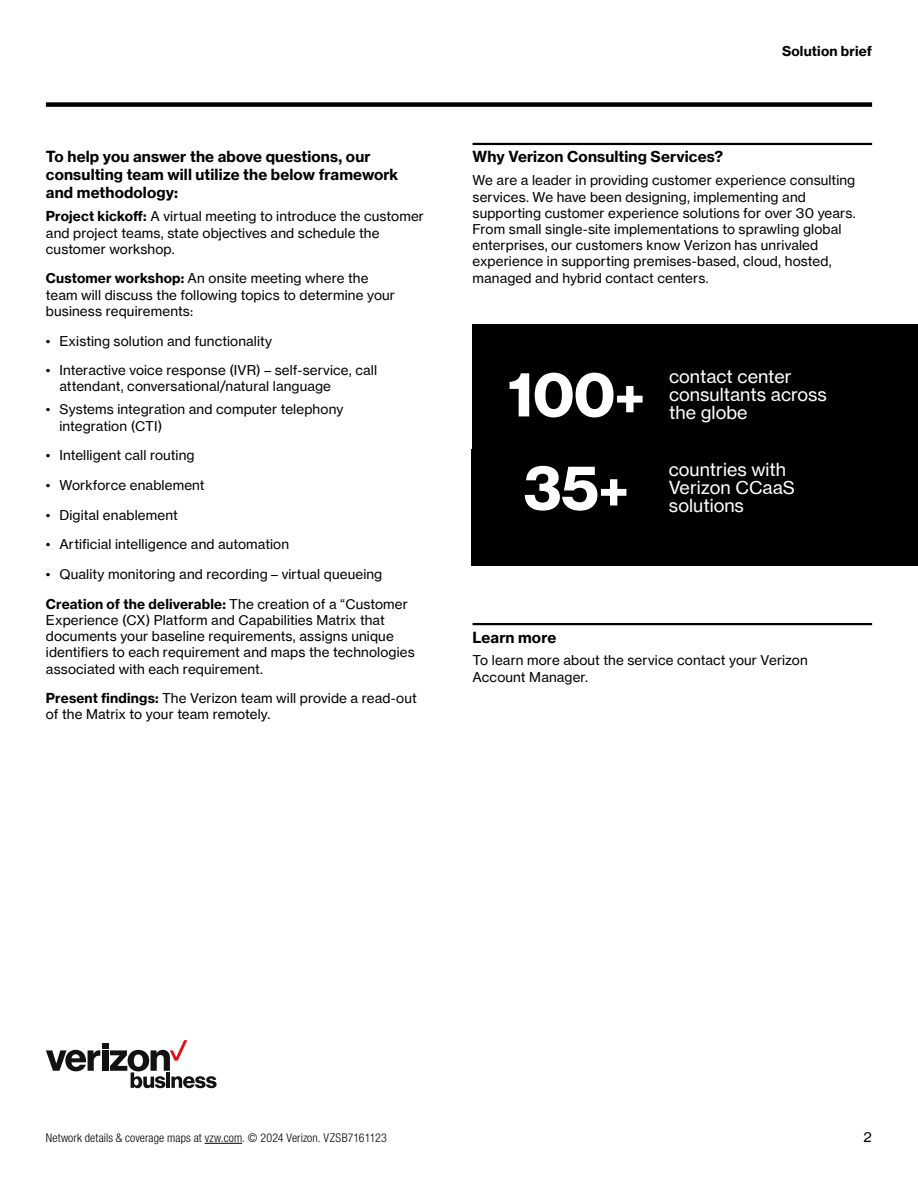
<style>
.page{position:relative;width:918px;height:1188px;background:#fff}
.page>*{position:absolute;margin:0;border:0;box-sizing:border-box;transform-origin:0 0}
.t1{font:700 60px "Verizon NHGDS";color:#fff}
.t2{font:18px/18px "Verizon NHGTX";color:#fff}
.t3{font:700 15px/18px "Verizon NHGTX";letter-spacing:.01em;color:#000}
.t4{font:13.5px/16.2px "Verizon NHGTX";letter-spacing:.01em;color:#000}
.t5{font:700 13.5px "Verizon NHGTX";letter-spacing:.01em;color:#000}
.t6{font:300 condensed 12px "Helvetica Neue LT Std";letter-spacing:.01em;color:#000}
.s1{font-weight:700}
.s2{font-size:52.5px}
</style>
<div class="page">
<hr style="left:473px;top:143px;width:399px;height:2px;background:#000">
<hr style="left:473px;top:623px;width:399px;height:2px;background:#000">
<div style="left:46px;top:102px;width:826px;height:5px;background:#000"></div>
<hr style="left:205px;top:1143px;width:37px;height:1px;background:#000">
<svg style="left:46px;top:1040px;width:171px;height:48px"></svg>
<hr style="left:166px;top:1077px;width:4px;height:11px;background:#141210">
<div style="left:472px;top:324px;width:446px;height:139px;background:#000"></div>
<div style="left:472px;top:449px;width:446px;height:116px;background:#000"></div>
<p class="t3" style="left:46px;top:147px;width:354px">To help you answer the above questions, our consulting team will utilize the below framework and methodology:</p>
<p class="t4" style="left:46px;top:208px;width:380px"><span class="s1">Project kickoff:</span> A virtual meeting to introduce the customer and project teams, state objectives and schedule the customer workshop.</p>
<p class="t4" style="left:46px;top:270px;width:351px"><span class="s1">Customer workshop:</span> An onsite meeting where the team will discuss the following topics to determine your business requirements:</p>
<p class="t4" style="left:46px;top:332px;width:228px">• Existing solution and functionality</p>
<p class="t4" style="left:59px;top:362px;width:319px;text-indent:-13px">• Interactive voice response (IVR) – self-service, call attendant, conversational/natural language</p>
<p class="t4" style="left:59px;top:401px;width:285px;text-indent:-13px">• Systems integration and computer telephony integration (CTI)</p>
<p class="t4" style="left:46px;top:447px;width:150px">• Intelligent call routing</p>
<p class="t4" style="left:46px;top:477px;width:160px">• Workforce enablement</p>
<p class="t4" style="left:46px;top:506px;width:133px">• Digital enablement</p>
<p class="t4" style="left:46px;top:536px;width:245px">• Artificial intelligence and automation</p>
<p class="t4" style="left:46px;top:566px;width:338px">• Quality monitoring and recording – virtual queueing</p>
<p class="t4" style="left:46px;top:595px;width:370px"><span class="s1">Creation of the deliverable:</span> The creation of a “Customer Experience (CX) Platform and Capabilities Matrix that documents your baseline requirements, assigns unique identifiers to each requirement and maps the technologies associated with each requirement.</p>
<p class="t4" style="left:46px;top:690px;width:372px"><span class="s1">Present findings:</span> The Verizon team will provide a read-out of the Matrix to your team remotely.</p>
<p class="t5" style="left:782px;top:42px;width:92px">Solution brief</p>
<p class="t3" style="left:473px;top:147px;width:252px">Why Verizon Consulting Services?</p>
<p class="t4" style="left:473px;top:172px;width:385px">We are a leader in providing customer experience consulting services. We have been designing, implementing and supporting customer experience solutions for over 30 years.<br>From small single-site implementations to sprawling global enterprises, our customers know Verizon has unrivaled experience in supporting premises-based, cloud, hosted, managed and hybrid contact centers.</p>
<h1 class="t1" style="left:508px;top:360px;width:138px">100<span class="s2">+</span></h1>
<h2 class="t2" style="left:669px;top:367px;width:159px">contact center consultants across the globe</h2>
<h1 class="t1" style="left:524px;top:454px;width:106px">35<span class="s2">+</span></h1>
<h2 class="t2" style="left:669px;top:460px;width:128px">countries with<br>Verizon CCaaS solutions</h2>
<p class="t3" style="left:473px;top:628px;width:85px">Learn more</p>
<p class="t4" style="left:473px;top:652px;width:337px">To learn more about the service contact your Verizon<br>Account Manager.</p>
<p class="t6" style="left:46px;top:1131px;width:343px">Network details &amp; coverage maps at vzw.com. © 2024 Verizon. VZSB7161123</p>
<p class="t4" style="left:864px;top:1129px;width:10px">2</p>
</div>
